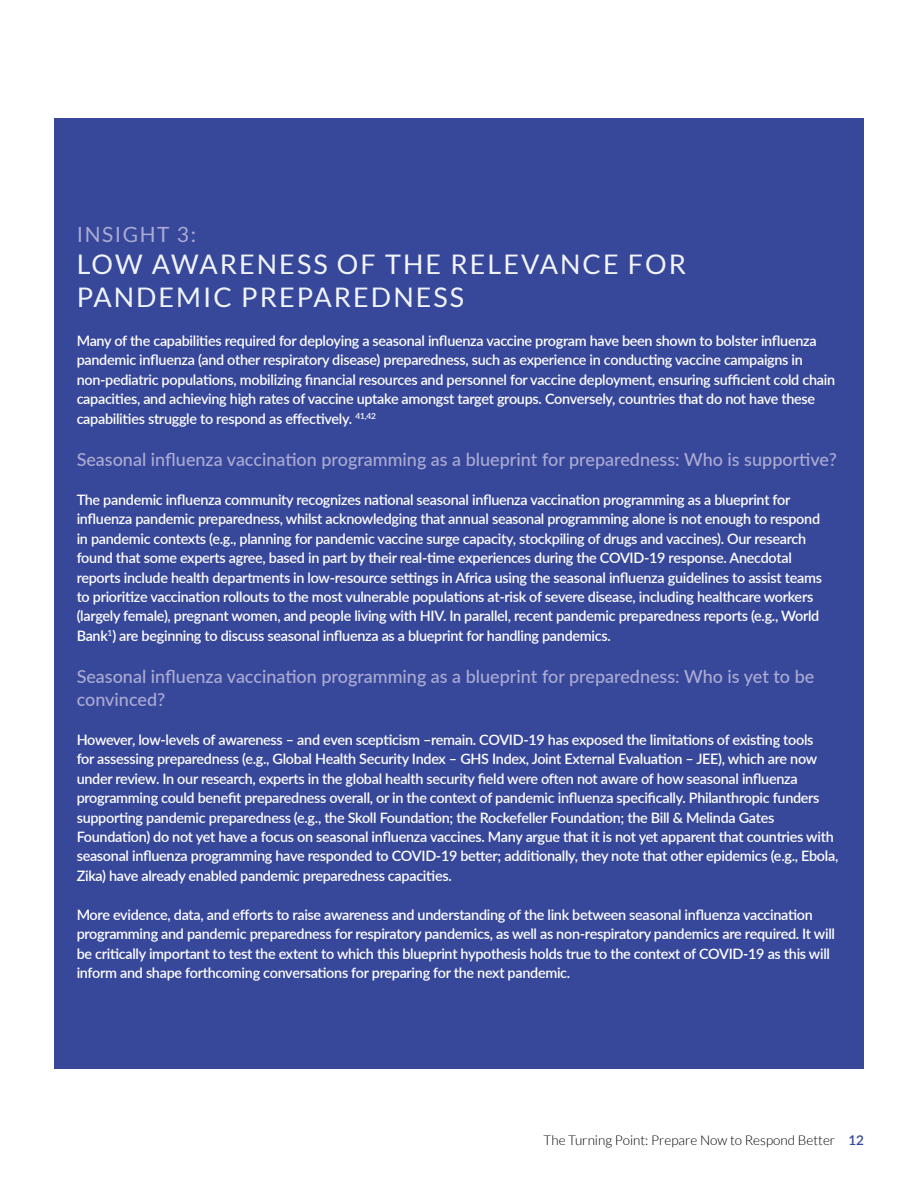
<style>
.page{position:relative;width:918px;height:1188px;background:#fff}
.page>*{position:absolute;margin:0;border:0;box-sizing:border-box;transform-origin:0 0}
.t1{font:27px/32.4px "Lato";letter-spacing:.075em;color:#f1f4f7}
.t2{font:21px "Lato";letter-spacing:.075em;color:#ababd3}
.t3{font:500 18px/22.5px "Lato";color:#ababd3}
.t4{font:600 14.4px/19.5px "Lato";letter-spacing:-.02em;color:#fff}
.t5{font:300 13.5px "Lato";color:#000}
.s1{font-weight:600;color:#37479a}
</style>
<div class="page">
<div style="left:54px;top:119px;width:810px;height:950px;background:#37479a"></div>
<h2 class="t2" style="left:77px;top:222px;width:121px">INSIGHT 3:</h2>
<h1 class="t1" style="left:77px;top:248px;width:611px">LOW AWARENESS OF THE RELEVANCE FOR<br>PANDEMIC PREPAREDNESS</h1>
<p class="t4" style="left:77px;top:330px;width:760px">Many of the capabilities required for deploying a seasonal influenza vaccine program have been shown to bolster influenza pandemic influenza (and other respiratory disease) preparedness, such as experience in conducting vaccine campaigns in non-pediatric populations, mobilizing financial resources and personnel for vaccine deployment, ensuring sufficient cold chain capacities, and achieving high rates of vaccine uptake amongst target groups. Conversely, countries that do not have these capabilities struggle to respond as effectively. <sup>41,42</sup></p>
<p class="t3" style="left:77px;top:447px;width:762px">Seasonal influenza vaccination programming as a blueprint for preparedness: Who is supportive?</p>
<p class="t4" style="left:77px;top:489px;width:747px">The pandemic influenza community recognizes national seasonal influenza vaccination programming as a blueprint for influenza pandemic preparedness, whilst acknowledging that annual seasonal programming alone is not enough to respond in pandemic contexts (e.g., planning for pandemic vaccine surge capacity, stockpiling of drugs and vaccines). Our research found that some experts agree, based in part by their real-time experiences during the COVID-19 response. Anecdotal reports include health departments in low-resource settings in Africa using the seasonal influenza guidelines to assist teams to prioritize vaccination rollouts to the most vulnerable populations at-risk of severe disease, including healthcare workers (largely female), pregnant women, and people living with HIV. In parallel, recent pandemic preparedness reports (e.g., World Bank<sup>1</sup>) are beginning to discuss seasonal influenza as a blueprint for handling pandemics.</p>
<p class="t3" style="left:77px;top:664px;width:739px">Seasonal influenza vaccination programming as a blueprint for preparedness: Who is yet to be convinced?</p>
<p class="t4" style="left:77px;top:729px;width:763px">However, low-levels of awareness – and even scepticism –remain. COVID-19 has exposed the limitations of existing tools<br>for assessing preparedness (e.g., Global Health Security Index – GHS Index, Joint External Evaluation – JEE), which are now under review. In our research, experts in the global health security field were often not aware of how seasonal influenza programming could benefit preparedness overall, or in the context of pandemic influenza specifically. Philanthropic funders supporting pandemic preparedness (e.g., the Skoll Foundation; the Rockefeller Foundation; the Bill &amp; Melinda Gates Foundation) do not yet have a focus on seasonal influenza vaccines. Many argue that it is not yet apparent that countries with seasonal influenza programming have responded to COVID-19 better; additionally, they note that other epidemics (e.g., Ebola, Zika) have already enabled pandemic preparedness capacities.</p>
<p class="t4" style="left:77px;top:904px;width:760px">More evidence, data, and efforts to raise awareness and understanding of the link between seasonal influenza vaccination programming and pandemic preparedness for respiratory pandemics, as well as non-respiratory pandemics are required. It will be critically important to test the extent to which this blueprint hypothesis holds true to the context of COVID-19 as this will inform and shape forthcoming conversations for preparing for the next pandemic.</p>
<p class="t5" style="left:543px;top:1133px;width:322px">The Turning Point: Prepare Now to Respond Better <span class="s1">12</span></p>
</div>
